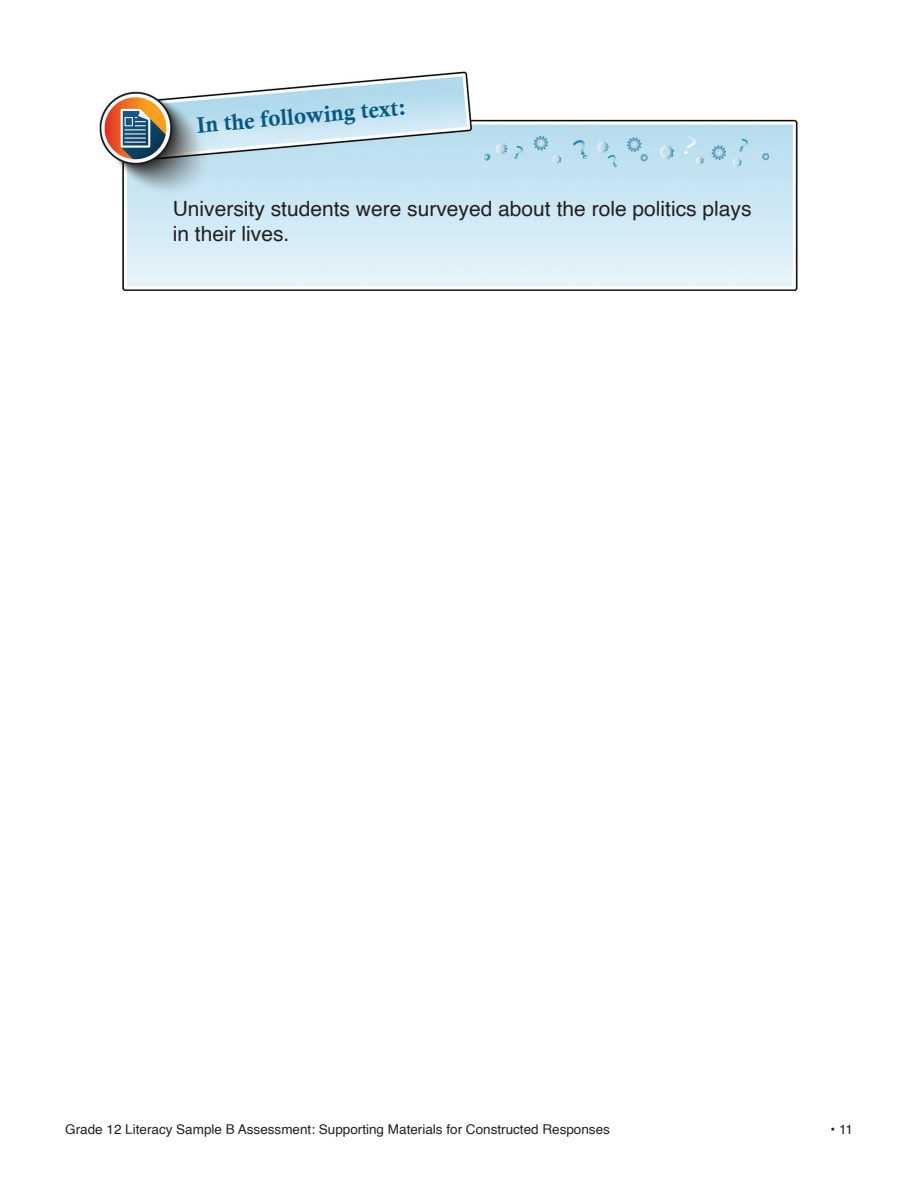
<style>
.page{position:relative;width:918px;height:1188px;background:#fff}
.page>*{position:absolute;margin:0;border:0;box-sizing:border-box;transform-origin:0 0}
.t1{font:22.5px "Calis MT Bol";color:#095783}
.helvetica-12pt-body{font:21px/25.2px "Helvetica";color:#231f20}
.t2{font:13.5px "Helvetica";color:#231f20}
</style>
<div class="page">
<img style="left:99px;top:71px;width:699px;height:220px">
<p class="t1" style="left:196px;top:112px;width:211px;rotate:-5deg">In the following text:</p>
<p class="helvetica-12pt-body" style="left:173px;top:196px;width:580px">University students were surveyed about the role politics plays in their lives.</p>
<p class="t2" style="left:65px;top:1119px;width:546px">Grade 12 Literacy Sample B Assessment: Supporting Materials for Constructed Responses</p>
<p class="t2" style="left:831px;top:1119px;width:24px">• 11</p>
</div>
